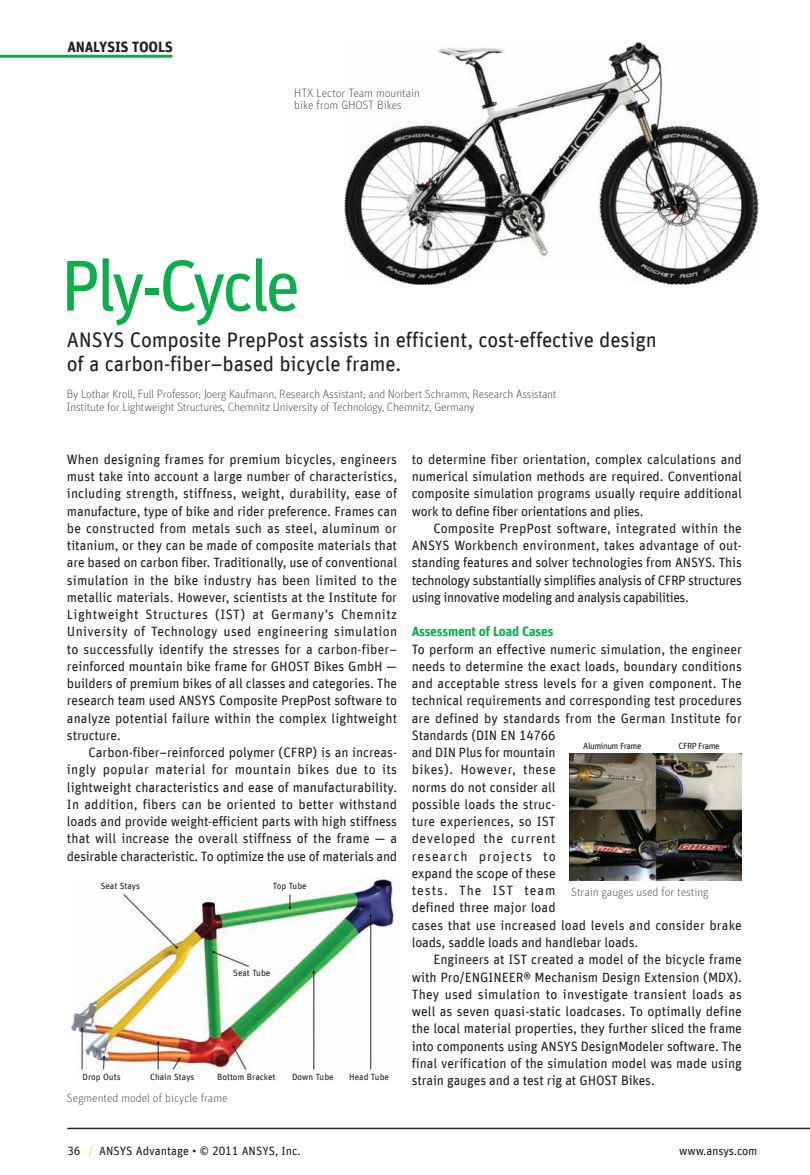
<style>
.page{position:relative;width:810px;height:1175px;background:#fff}
.page>*{position:absolute;margin:0;border:0;box-sizing:border-box;transform-origin:0 0}
.t1{font:72px "Unit Offc Pro";letter-spacing:-.06em;color:#0cae4c}
.t2{font:21px/24px "Unit Offc Pro";letter-spacing:-.01em;color:#231f20}
.t3{font:700 15px "Unit Offc Pro";letter-spacing:-.015em;color:#231f20}
.t4{font:13.5px/17.2px "Unit Offc Pro";letter-spacing:.005em;color:#231f20;text-align:justify}
.t5{font:700 13.5px "Unit Offc Pro";letter-spacing:-.015em;color:#0cae4c}
.t6{font:100 12px/13.5px "Unit Offc Pro";letter-spacing:-.015em;color:#231f20}
.t7{font:12px "Unit Offc Pro";color:#231f20}
.t8{font:9px "Unit Offc Pro";color:#231f20}
.t9{font:9px "Unit Offc Pro";letter-spacing:-.05em;color:#231f20}
.s1{color:#fed356}
</style>
<div class="page">
<hr style="left:68px;top:1128px;width:742px;height:1px;background:#231f20">
<hr style="left:68px;top:1127px;width:742px;height:1px;background:#231f20">
<hr style="left:0;top:55px;width:172px;height:3px;background:#0cae4c">
<img style="left:344px;top:41px;width:415px;height:244px">
<img style="left:70px;top:876px;width:324px;height:196px">
<img style="left:569px;top:753px;width:173px;height:127px">
<p class="t3" style="left:68px;top:37px;width:107px">ANALYSIS TOOLS</p>
<p class="t6" style="left:294px;top:87px;width:127px;line-height:12px">HTX Lector Team mountain bike from GHOST Bikes</p>
<h1 class="t1" style="left:60px;top:239px;width:242px">Ply-Cycle</h1>
<h2 class="t2" style="left:67px;top:327px;width:591px">ANSYS Composite PrepPost assists in efficient, cost-effective design of a carbon-fiber–based bicycle frame.</h2>
<p class="t6" style="left:67px;top:386px;width:491px">By Lothar Kroll, Full Professor; Joerg Kaufmann, Research Assistant; and Norbert Schramm, Research Assistant<br>Institute for Lightweight Structures, Chemnitz University of Technology, Chemnitz, Germany</p>
<p class="t4" style="left:67px;top:450px;width:332px">When designing frames for premium bicycles, engineers must take into account a large number of characteristics, including strength, stiffness, weight, durability, ease of manufacture, type of bike and rider preference. Frames can be constructed from metals such as steel, aluminum or titanium, or they can be made of composite materials that are based on carbon fiber. Traditionally, use of conventional simulation in the bike industry has been limited to the metallic materials. However, scientists at the Institute for Lightweight Structures (IST) at Germany’s Chemnitz University of Technology used engineering simulation to successfully identify the stresses for a carbon-fiber– reinforced mountain bike frame for GHOST Bikes GmbH — builders of premium bikes of all classes and categories. The research team used ANSYS Composite PrepPost software to analyze potential failure within the complex lightweight structure.</p>
<p class="t4" style="left:67px;top:743px;width:332px;text-indent:22px">Carbon-fiber–reinforced polymer (CFRP) is an increas&shy;ingly popular material for mountain bikes due to its lightweight characteristics and ease of manufacturability.<br>In addition, fibers can be oriented to better withstand loads and provide weight-efficient parts with high stiffness that will increase the overall stiffness of the frame — a desirable characteristic. To optimize the use of materials and</p>
<p class="t8" style="left:101px;top:880px;width:41px">Seat Stays</p>
<p class="t8" style="left:273px;top:880px;width:35px">Top Tube</p>
<p class="t8" style="left:233px;top:966px;width:39px">Seat Tube</p>
<p class="t8" style="left:83px;top:1071px;width:40px">Drop Outs</p>
<p class="t8" style="left:150px;top:1071px;width:46px">Chain Stays</p>
<p class="t8" style="left:217px;top:1071px;width:60px">Bottom Bracket</p>
<p class="t8" style="left:292px;top:1071px;width:43px">Down Tube</p>
<p class="t8" style="left:349px;top:1071px;width:41px">Head Tube</p>
<p class="t6" style="left:67px;top:1091px;width:162px">Segmented model of bicycle frame</p>
<p class="t4" style="left:412px;top:450px;width:332px">to determine fiber orientation, complex calculations and numerical simulation methods are required. Conventional composite simulation programs usually require additional work to define fiber orientations and plies.</p>
<p class="t4" style="left:412px;top:519px;width:332px;text-indent:22px">Composite PrepPost software, integrated within the ANSYS Workbench environment, takes advantage of out&shy;standing features and solver technologies from ANSYS. This technology substantially simplifies analysis of CFRP structures using innovative modeling and analysis capabilities.</p>
<p class="t5" style="left:412px;top:623px;width:143px">Assessment of Load Cases</p>
<p class="t4" style="left:412px;top:640px;width:332px;text-align:left">To perform an effective numeric simulation, the engineer needs to determine the exact loads, boundary conditions and acceptable stress levels for a given component. The technical requirements and corresponding test procedures are defined by standards from the German Institute for Standards (DIN EN 14766<br>and DIN Plus for mountain<br>bikes). However, these<br>norms do not consider all<br>possible loads the struc-<br>ture experiences, so IST<br>developed the current<br>research projects to<br>expand the scope of these<br>tests. The IST team<br>defined three major load<br>cases that use increased load levels and consider brake loads, saddle loads and handlebar loads.</p>
<p class="t4" style="left:412px;top:950px;width:332px;text-indent:22px">Engineers at IST created a model of the bicycle frame with Pro/ENGINEER® Mechanism Design Extension (MDX).<br>They used simulation to investigate transient loads as well as seven quasi-static loadcases. To optimally define the local material properties, they further sliced the frame into components using ANSYS DesignModeler software. The final verification of the simulation model was made using strain gauges and a test rig at GHOST Bikes.</p>
<p class="t9" style="left:583px;top:740px;width:60px">Aluminum Frame</p>
<p class="t9" style="left:679px;top:740px;width:43px">CFRP Frame</p>
<p class="t6" style="left:571px;top:884px;width:139px">Strain gauges used for testing</p>
<p class="t7" style="left:68px;top:1142px;width:235px">36 <span class="s1">/</span> ANSYS Advantage • © 2011 ANSYS, Inc.</p>
<p class="t7" style="left:679px;top:1142px;width:80px">www.ansys.com</p>
</div>
